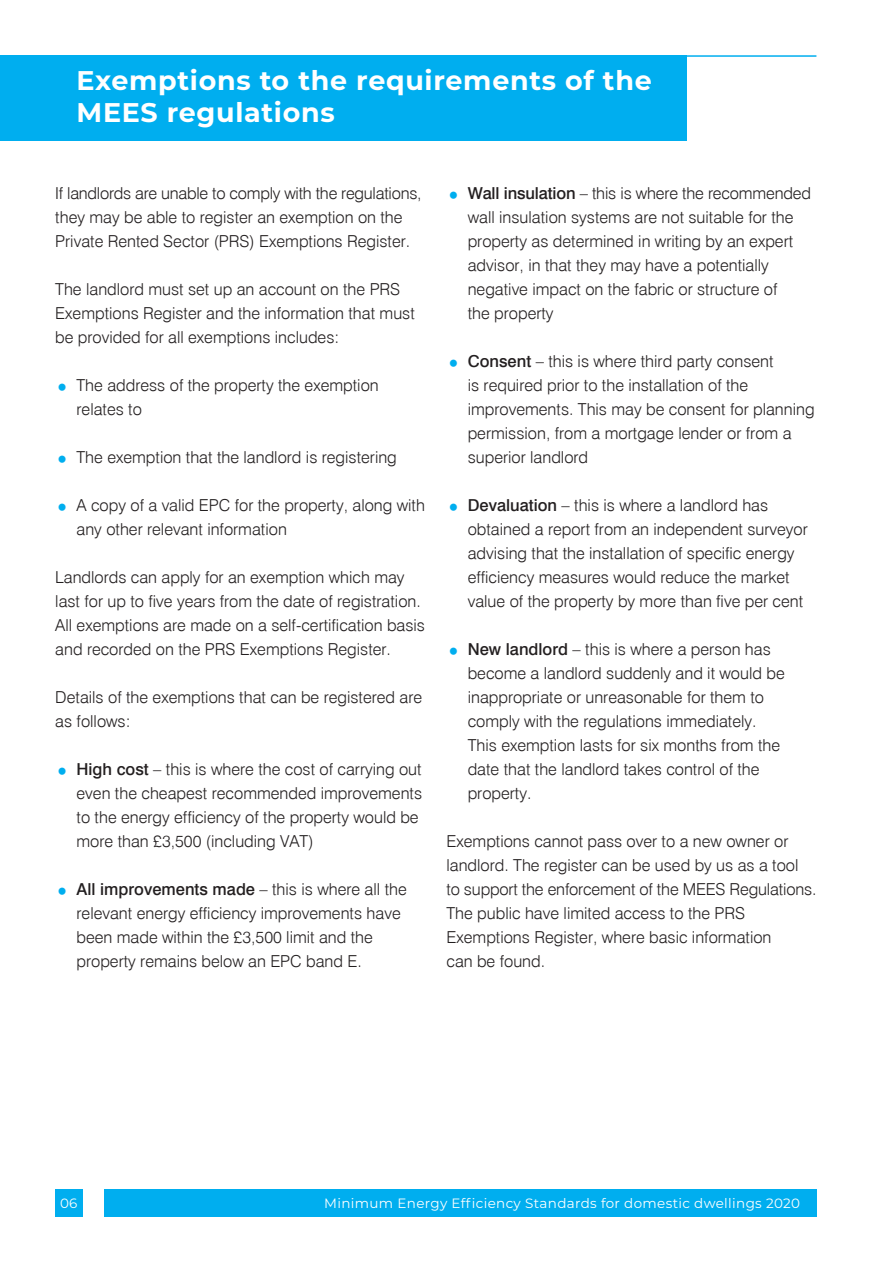
<style>
.page{position:relative;width:893px;height:1263px;background:#fff}
.page>*{position:absolute;margin:0;border:0;box-sizing:border-box;transform-origin:0 0}
.t1{font:700 27px/32.4px "Montserrat";letter-spacing:.025em;color:#fff}
.t2{font:300 16.5px/24px "Swiss 721 BT";color:#231f20}
.t3{font:13.5px "Montserrat";letter-spacing:.025em;color:#fff}
.s1{font-size:24px;color:#00aeef}
.s2{font-weight:500}
</style>
<div class="page">
<div style="left:104px;top:1189px;width:712px;height:27px;background:#00aeef"></div>
<div style="left:55px;top:1189px;width:27px;height:27px;background:#00aeef"></div>
<div style="left:0;top:55px;width:686px;height:85px;background:#00aeef"></div>
<hr style="left:55px;top:55px;width:761px;height:2px;background:#00aeef">
<h1 class="t1" style="left:77px;top:63px;width:577px">Exemptions to the requirements of the<br>MEES regulations</h1>
<p class="t2" style="left:55px;top:181px;width:368px">If landlords are unable to comply with the regulations, they may be able to register an exemption on the<br>Private Rented Sector (PRS) Exemptions Register.</p>
<p class="t2" style="left:55px;top:277px;width:361px">The landlord must set up an account on the PRS<br>Exemptions Register and the information that must be provided for all exemptions includes:</p>
<p class="t2" style="left:77px;top:373px;width:304px;text-indent:-21px"><span class="s1">•</span> The address of the property the exemption relates to</p>
<p class="t2" style="left:55px;top:445px;width:343px"><span class="s1">•</span> The exemption that the landlord is registering</p>
<p class="t2" style="left:77px;top:493px;width:350px;text-indent:-21px"><span class="s1">•</span> A copy of a valid EPC for the property, along with any other relevant information</p>
<p class="t2" style="left:55px;top:565px;width:371px">Landlords can apply for an exemption which may last for up to five years from the date of registration.<br>All exemptions are made on a self-certification basis and recorded on the PRS Exemptions Register.</p>
<p class="t2" style="left:55px;top:685px;width:368px">Details of the exemptions that can be registered are as follows:</p>
<p class="t2" style="left:77px;top:757px;width:347px;text-indent:-21px"><span class="s1">•</span> <span class="s2">High cost</span> – this is where the cost of carrying out even the cheapest recommended improvements to the energy efficiency of the property would be more than £3,500 (including VAT)</p>
<p class="t2" style="left:77px;top:877px;width:332px;text-indent:-21px"><span class="s1">•</span> <span class="s2">All improvements made</span> – this is where all the relevant energy efficiency improvements have been made within the £3,500 limit and the property remains below an EPC band E.</p>
<p class="t2" style="left:468px;top:181px;width:345px;text-indent:-21px"><span class="s1">•</span> <span class="s2">Wall insulation</span> – this is where the recommended wall insulation systems are not suitable for the property as determined in writing by an expert advisor, in that they may have a potentially negative impact on the fabric or structure of<br>the property</p>
<p class="t2" style="left:468px;top:349px;width:348px;text-indent:-21px"><span class="s1">•</span> <span class="s2">Consent</span> – this is where third party consent<br>is required prior to the installation of the improvements. This may be consent for planning permission, from a mortgage lender or from a superior landlord</p>
<p class="t2" style="left:468px;top:493px;width:342px;text-indent:-21px"><span class="s1">•</span> <span class="s2">Devaluation</span> – this is where a landlord has obtained a report from an independent surveyor advising that the installation of specific energy efficiency measures would reduce the market value of the property by more than five per cent</p>
<p class="t2" style="left:468px;top:637px;width:318px;text-indent:-21px"><span class="s1">•</span> <span class="s2">New landlord</span> – this is where a person has become a landlord suddenly and it would be inappropriate or unreasonable for them to comply with the regulations immediately.<br>This exemption lasts for six months from the date that the landlord takes control of the property.</p>
<p class="t2" style="left:446px;top:829px;width:371px">Exemptions cannot pass over to a new owner or landlord. The register can be used by us as a tool<br>to support the enforcement of the MEES Regulations.<br>The public have limited access to the PRS Exemptions Register, where basic information<br>can be found.</p>
<p class="t3" style="left:60px;top:1194px;width:19px">06</p>
<p class="t3" style="left:324px;top:1194px;width:477px">Minimum Energy Efficiency Standards for domestic dwellings 2020</p>
</div>
